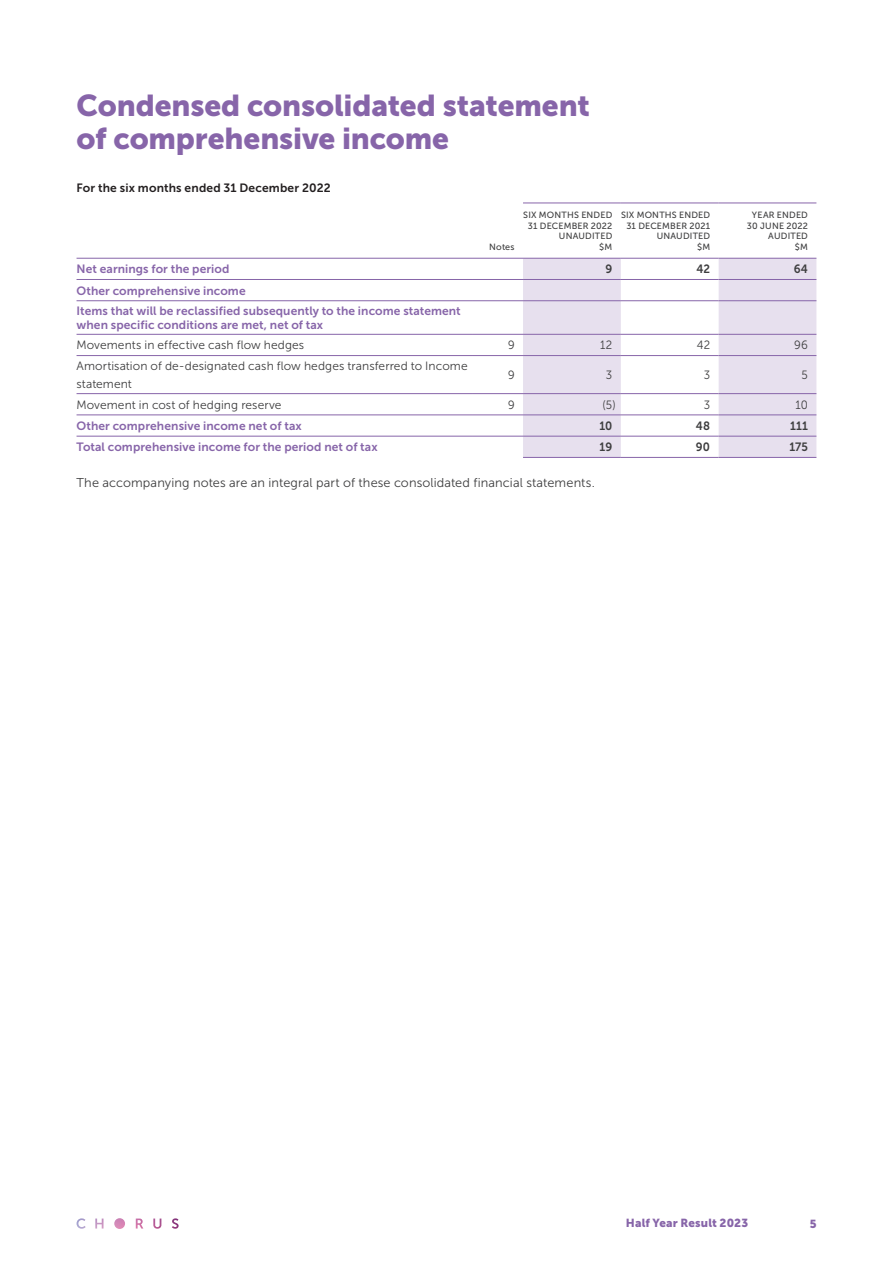
<style>
.page{position:relative;width:893px;height:1263px;background:#fff}
.page>*{position:absolute;margin:0;border:0;box-sizing:border-box;transform-origin:0 0}
.t1{font:30px/33px "Museo Sans 900";letter-spacing:-.005em;color:#8765a9}
.t2{font:12.75px "Museo Sans 300";letter-spacing:.01em;color:#3e3e3f}
.t3{font:12px/20.7px "Museo Sans 700";letter-spacing:.01em;color:#8765a9}
.t4{font:12px/18px "Museo Sans 300";letter-spacing:.01em;color:#3e3e3f}
.t5{font:12px "Museo Sans 700";letter-spacing:.015em;color:#231f20}
.t6{font:12px "Museo Sans 700";letter-spacing:.01em;color:#3e3e3f;scale:.95 1}
.t7{font:12px "Museo Sans 300";letter-spacing:.01em;color:#3e3e3f;scale:.95 1}
.t8{font:11.7px "Museo Sans 900";letter-spacing:.01em;color:#8765a9}
.t9{font:9px/10.5px "Museo Sans 500";letter-spacing:.02em;color:#3e3e3f;text-align:right}
</style>
<div class="page">
<svg style="left:77px;top:1218px;width:102px;height:11px"></svg>
<svg style="left:523px;top:259px;width:293px;height:198px;fill:#e7e0ee"></svg>
<hr style="left:523px;top:203px;width:98px;height:1px;background:#8765a9">
<hr style="left:621px;top:203px;width:98px;height:1px;background:#8765a9">
<hr style="left:719px;top:203px;width:97px;height:1px;background:#8765a9">
<hr style="left:523px;top:258px;width:98px;height:1px;background:#8765a9">
<hr style="left:621px;top:258px;width:98px;height:1px;background:#8765a9">
<hr style="left:719px;top:258px;width:97px;height:1px;background:#8765a9">
<hr style="left:77px;top:355px;width:395px;height:1px;background:#8765a9">
<hr style="left:472px;top:355px;width:51px;height:1px;background:#8765a9">
<hr style="left:523px;top:355px;width:98px;height:1px;background:#8765a9">
<hr style="left:621px;top:355px;width:98px;height:1px;background:#8765a9">
<hr style="left:719px;top:355px;width:97px;height:1px;background:#8765a9">
<hr style="left:77px;top:393px;width:395px;height:1px;background:#8765a9">
<hr style="left:472px;top:393px;width:51px;height:1px;background:#8765a9">
<hr style="left:523px;top:393px;width:98px;height:1px;background:#8765a9">
<hr style="left:621px;top:393px;width:98px;height:1px;background:#8765a9">
<hr style="left:719px;top:393px;width:97px;height:1px;background:#8765a9">
<hr style="left:472px;top:258px;width:51px;height:1px;background:#8765a9">
<hr style="left:77px;top:258px;width:395px;height:1px;background:#8765a9">
<hr style="left:77px;top:279px;width:395px;height:1px;background:#8765a9">
<hr style="left:472px;top:279px;width:51px;height:1px;background:#8765a9">
<hr style="left:523px;top:279px;width:98px;height:1px;background:#8765a9">
<hr style="left:621px;top:279px;width:98px;height:1px;background:#8765a9">
<hr style="left:719px;top:279px;width:97px;height:1px;background:#8765a9">
<hr style="left:77px;top:300px;width:395px;height:1px;background:#8765a9">
<hr style="left:77px;top:334px;width:395px;height:1px;background:#8765a9">
<hr style="left:472px;top:300px;width:51px;height:1px;background:#8765a9">
<hr style="left:472px;top:334px;width:51px;height:1px;background:#8765a9">
<hr style="left:523px;top:300px;width:98px;height:1px;background:#8765a9">
<hr style="left:523px;top:334px;width:98px;height:1px;background:#8765a9">
<hr style="left:621px;top:300px;width:98px;height:1px;background:#8765a9">
<hr style="left:621px;top:334px;width:98px;height:1px;background:#8765a9">
<hr style="left:719px;top:300px;width:97px;height:1px;background:#8765a9">
<hr style="left:719px;top:334px;width:97px;height:1px;background:#8765a9">
<hr style="left:77px;top:414px;width:395px;height:1px;background:#8765a9">
<hr style="left:472px;top:414px;width:51px;height:1px;background:#8765a9">
<hr style="left:523px;top:414px;width:98px;height:1px;background:#8765a9">
<hr style="left:621px;top:414px;width:98px;height:1px;background:#8765a9">
<hr style="left:719px;top:414px;width:97px;height:1px;background:#8765a9">
<hr style="left:77px;top:436px;width:395px;height:1px;background:#8765a9">
<hr style="left:472px;top:436px;width:51px;height:1px;background:#8765a9">
<hr style="left:523px;top:436px;width:98px;height:1px;background:#8765a9">
<hr style="left:523px;top:457px;width:98px;height:1px;background:#8765a9">
<hr style="left:621px;top:436px;width:98px;height:1px;background:#8765a9">
<hr style="left:621px;top:457px;width:98px;height:1px;background:#8765a9">
<hr style="left:719px;top:436px;width:97px;height:1px;background:#8765a9">
<hr style="left:719px;top:457px;width:97px;height:1px;background:#8765a9">
<h1 class="t1" style="left:77px;top:89px;width:515px">Condensed consolidated statement of comprehensive income</h1>
<p class="t5" style="left:77px;top:181px;width:256px">For the six months ended 31 December 2022</p>
<p class="t9" style="left:489px;top:241px;width:27px">Notes</p>
<p class="t9" style="left:523px;top:210px;width:91px">SIX MONTHS ENDED<br>31 DECEMBER 2022<br>UNAUDITED<br>$M</p>
<p class="t9" style="left:621px;top:210px;width:91px">SIX MONTHS ENDED<br>31 DECEMBER 2021<br>UNAUDITED<br>$M</p>
<p class="t9" style="left:747px;top:210px;width:63px">YEAR ENDED<br>30 JUNE 2022<br>AUDITED<br>$M</p>
<p class="t3" style="left:77px;top:259px;width:154px">Net earnings for the period</p>
<p class="t6" style="left:605px;top:262px;width:9px">9</p>
<p class="t6" style="left:696px;top:262px;width:16px">42</p>
<p class="t6" style="left:794px;top:262px;width:16px">64</p>
<p class="t3" style="left:77px;top:280px;width:386px">Other comprehensive income<br>Items that will be reclassified subsequently to the income statement</p>
<p class="t3" style="left:77px;top:314px;width:248px">when specific conditions are met, net of tax</p>
<p class="t4" style="left:77px;top:336px;width:229px">Movements in effective cash flow hedges</p>
<p class="t7" style="left:508px;top:339px;width:8px">9</p>
<p class="t7" style="left:600px;top:339px;width:14px">12</p>
<p class="t7" style="left:697px;top:339px;width:15px">42</p>
<p class="t7" style="left:794px;top:339px;width:16px">96</p>
<p class="t4" style="left:77px;top:357px;width:393px">Amortisation of de-designated cash flow hedges transferred to Income statement</p>
<p class="t7" style="left:508px;top:368px;width:8px">9</p>
<p class="t7" style="left:606px;top:368px;width:8px">3</p>
<p class="t7" style="left:704px;top:368px;width:8px">3</p>
<p class="t7" style="left:802px;top:368px;width:8px">5</p>
<p class="t4" style="left:77px;top:396px;width:207px">Movement in cost of hedging reserve</p>
<p class="t7" style="left:508px;top:398px;width:8px">9</p>
<p class="t7" style="left:603px;top:398px;width:15px">(5)</p>
<p class="t7" style="left:704px;top:398px;width:8px">3</p>
<p class="t7" style="left:796px;top:398px;width:15px">10</p>
<p class="t3" style="left:77px;top:415px;width:227px">Other comprehensive income net of tax</p>
<p class="t6" style="left:599px;top:419px;width:15px">10</p>
<p class="t6" style="left:696px;top:419px;width:16px">48</p>
<p class="t6" style="left:790px;top:419px;width:20px">111</p>
<p class="t3" style="left:77px;top:437px;width:303px">Total comprehensive income for the period net of tax</p>
<p class="t6" style="left:599px;top:440px;width:15px">19</p>
<p class="t6" style="left:696px;top:440px;width:16px">90</p>
<p class="t6" style="left:789px;top:440px;width:21px">175</p>
<p class="t2" style="left:77px;top:476px;width:520px">The accompanying notes are an integral part of these consolidated financial statements.</p>
<p class="t8" style="left:626px;top:1216px;width:124px">Half Year Result 2023</p>
<p class="t8" style="left:810px;top:1217px;width:8px">5</p>
</div>
